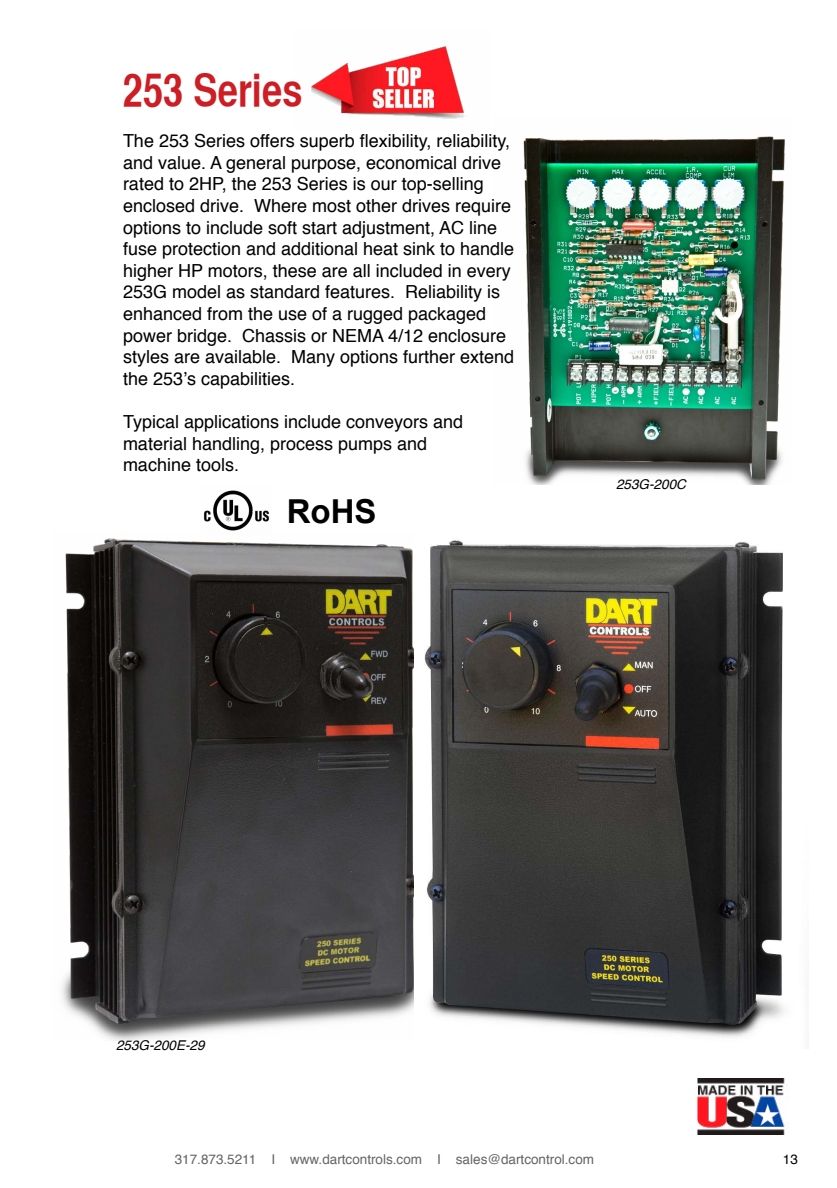
<style>
.page{position:relative;width:837px;height:1188px;background:#fff}
.page>*{position:absolute;margin:0;border:0;box-sizing:border-box;transform-origin:0 0}
.t1{font:45px "Helvetica CY Bold";letter-spacing:-.005em;color:#cd1e25}
.t2{font:700 33px "Arial";color:#000}
.t3{font:18px/21.6px "Helvetica";color:#000}
.t4{font:13.5px "Helvetica";color:#636466}
.t5{font:italic 13.5px "Helvetica";color:#000}
.t6{font:13.5px "Helvetica";color:#000}
</style>
<div class="page">
<img style="left:698px;top:1078px;width:89px;height:57px">
<img style="left:523px;top:136px;width:262px;height:348px">
<img style="left:203px;top:490px;width:67px;height:41px">
<img style="left:61px;top:538px;width:353px;height:502px">
<img style="left:311px;top:46px;width:154px;height:73px">
<img style="left:424px;top:540px;width:385px;height:508px">
<h1 class="t1" style="left:123px;top:63px;width:181px">253 Series</h1>
<p class="t3" style="left:123px;top:131px;width:393px">The 253 Series offers superb flexibility, reliability, and value. A general purpose, economical drive rated to 2HP, the 253 Series is our top-selling enclosed drive. Where most other drives require options to include soft start adjustment, AC line fuse protection and additional heat sink to handle higher HP motors, these are all included in every 253G model as standard features. Reliability is enhanced from the use of a rugged packaged power bridge. Chassis or NEMA 4/12 enclosure styles are available. Many options further extend the 253’s capabilities.</p>
<p class="t3" style="left:123px;top:411px;width:342px">Typical applications include conveyors and material handling, process pumps and machine tools.</p>
<h2 class="t2" style="left:287px;top:489px;width:91px">RoHS</h2>
<p class="t5" style="left:616px;top:473px;width:71px">253G-200C</p>
<p class="t5" style="left:116px;top:1034px;width:90px">253G-200E-29</p>
<p class="t4" style="left:175px;top:1149px;width:421px">317.873.5211 I www.dartcontrols.com I sales@dartcontrol.com</p>
<p class="t6" style="left:783px;top:1149px;width:17px">13</p>
</div>
